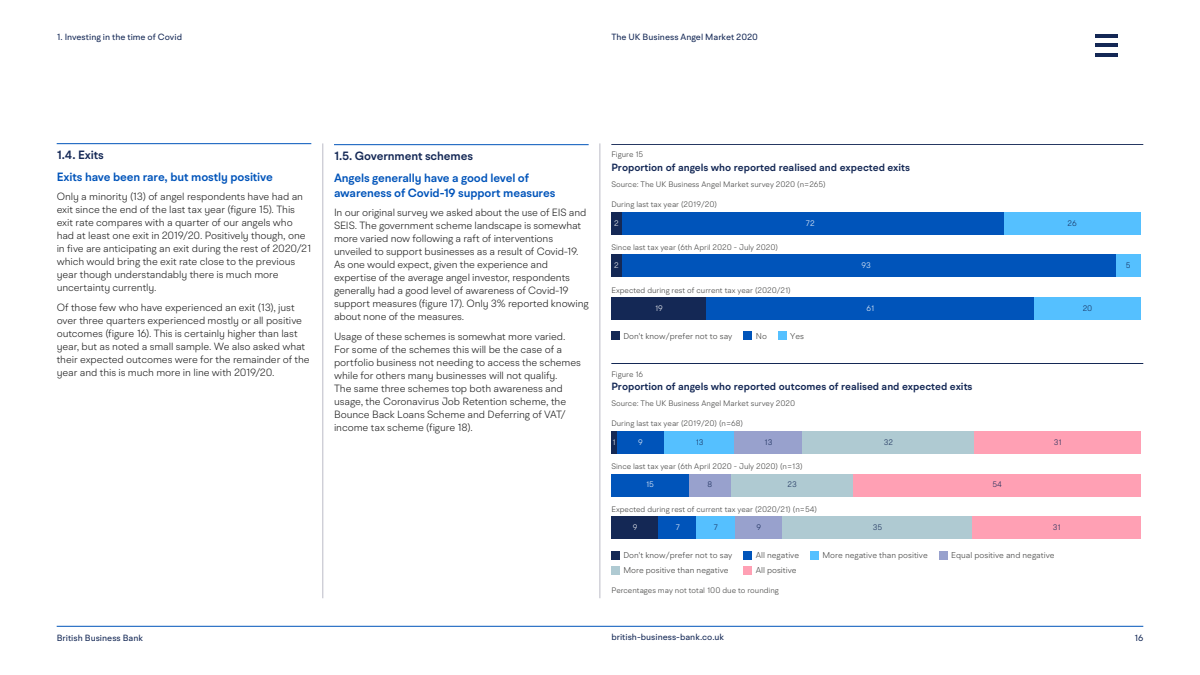
<style>
.page{position:relative;width:1200px;height:675px;background:#fff}
.page>*{position:absolute;margin:0;border:0;box-sizing:border-box;transform-origin:0 0}
.t1{font:600 12px/15px "BR Hendrix";letter-spacing:-.01em;color:#0054ba}
.t2{font:600 12px "BR Hendrix";letter-spacing:-.01em;color:#142855}
.t3{font:300 10.5px/13px "BR Hendrix";letter-spacing:-.01em;color:#1a1a1a}
.t4{font:600 10.5px "BR Hendrix";color:#142855}
.t5{font:9px "BR Hendrix";color:#142855}
.t6{font:300 8.5px "BR Hendrix";color:#3c3c3b}
.t7{font:300 8px "BR Hendrix";color:#3c3c3b}
.t8{font:300 8px "BR Hendrix";color:#142855}
.t9{font:300 8px "BR Hendrix";color:#fff}
</style>
<div class="page">
<hr style="left:57px;top:626px;width:1086px;height:1px;background:#0054ba">
<hr style="left:323px;top:143px;width:1px;height:455px;background:#bbbbc7">
<hr style="left:600px;top:143px;width:1px;height:455px;background:#bbbbc7">
<div style="left:744px;top:566px;width:8px;height:8px;background:#ffa0b4"></div>
<div style="left:611px;top:566px;width:9px;height:8px;background:#afcad2"></div>
<div style="left:939px;top:551px;width:9px;height:8px;background:#98a1cd"></div>
<div style="left:810px;top:551px;width:9px;height:8px;background:#55c0ff"></div>
<div style="left:744px;top:551px;width:8px;height:8px;background:#0054ba"></div>
<div style="left:611px;top:551px;width:9px;height:8px;background:#142855"></div>
<hr style="left:611px;top:363px;width:532px;height:1px;background:#142855">
<div style="left:1004px;top:212px;width:137px;height:22px;background:#55c0ff"></div>
<div style="left:1116px;top:255px;width:25px;height:22px;background:#55c0ff"></div>
<div style="left:778px;top:332px;width:9px;height:8px;background:#55c0ff"></div>
<div style="left:744px;top:332px;width:8px;height:8px;background:#0054ba"></div>
<div style="left:611px;top:332px;width:9px;height:8px;background:#142855"></div>
<hr style="left:611px;top:144px;width:532px;height:1px;background:#142855">
<hr style="left:334px;top:144px;width:255px;height:1px;background:#0054ba">
<hr style="left:57px;top:143px;width:254px;height:1px;background:#0054ba">
<hr style="left:1095px;top:53px;width:23px;height:4px;background:#142855">
<hr style="left:1095px;top:44px;width:23px;height:3px;background:#142855">
<hr style="left:1095px;top:34px;width:23px;height:3px;background:#142855">
<div style="left:611px;top:297px;width:96px;height:23px;background:#142855"></div>
<div style="left:707px;top:297px;width:327px;height:23px;background:#0054ba"></div>
<div style="left:1034px;top:297px;width:107px;height:23px;background:#55c0ff"></div>
<div style="left:617px;top:431px;width:48px;height:23px;background:#0054ba"></div>
<div style="left:611px;top:431px;width:6px;height:23px;background:#142855"></div>
<div style="left:665px;top:431px;width:70px;height:23px;background:#55c0ff"></div>
<div style="left:735px;top:431px;width:67px;height:23px;background:#98a1cd"></div>
<div style="left:802px;top:431px;width:173px;height:23px;background:#afcad2"></div>
<div style="left:975px;top:431px;width:166px;height:23px;background:#ffa0b4"></div>
<div style="left:611px;top:474px;width:78px;height:22px;background:#0054ba"></div>
<div style="left:689px;top:474px;width:42px;height:22px;background:#98a1cd"></div>
<div style="left:731px;top:474px;width:122px;height:22px;background:#afcad2"></div>
<div style="left:853px;top:474px;width:288px;height:22px;background:#ffa0b4"></div>
<div style="left:611px;top:517px;width:48px;height:22px;background:#142855"></div>
<div style="left:659px;top:517px;width:38px;height:22px;background:#0054ba"></div>
<div style="left:697px;top:517px;width:38px;height:22px;background:#55c0ff"></div>
<div style="left:735px;top:517px;width:48px;height:22px;background:#98a1cd"></div>
<div style="left:783px;top:517px;width:190px;height:22px;background:#afcad2"></div>
<div style="left:973px;top:517px;width:168px;height:22px;background:#ffa0b4"></div>
<div style="left:621px;top:212px;width:383px;height:22px;background:#0054ba"></div>
<div style="left:611px;top:212px;width:10px;height:22px;background:#142855"></div>
<div style="left:621px;top:255px;width:495px;height:22px;background:#0054ba"></div>
<div style="left:611px;top:255px;width:10px;height:22px;background:#142855"></div>
<p class="t5" style="left:57px;top:31px;width:127px">1. Investing in the time of Covid</p>
<p class="t5" style="left:611px;top:32px;width:148px">The UK Business Angel Market 2020</p>
<h4 class="t2" style="left:57px;top:147px;width:49px">1.4. Exits</h4>
<p class="t1" style="left:57px;top:169px;width:218px">Exits have been rare, but mostly positive</p>
<p class="t3" style="left:57px;top:190px;width:256px">Only a minority (13) of angel respondents have had an exit since the end of the last tax year (figure 15). This exit rate compares with a quarter of our angels who had at least one exit in 2019/20. Positively though, one in five are anticipating an exit during the rest of 2020/21 which would bring the exit rate close to the previous year though understandably there is much more uncertainty currently.</p>
<p class="t3" style="left:57px;top:301px;width:255px">Of those few who have experienced an exit (13), just over three quarters experienced mostly or all positive outcomes (figure 16). This is certainly higher than last year, but as noted a small sample. We also asked what their expected outcomes were for the remainder of the year and this is much more in line with 2019/20.</p>
<h4 class="t2" style="left:334px;top:148px;width:140px">1.5. Government schemes</h4>
<p class="t1" style="left:334px;top:170px;width:223px">Angels generally have a good level of awareness of Covid-19 support measures</p>
<p class="t3" style="left:334px;top:206px;width:256px">In our original survey we asked about the use of EIS and SEIS. The government scheme landscape is somewhat more varied now following a raft of interventions unveiled to support businesses as a result of Covid-19.<br>As one would expect, given the experience and expertise of the average angel investor, respondents generally had a good level of awareness of Covid-19 support measures (figure 17). Only 3% reported knowing about none of the measures.</p>
<p class="t3" style="left:334px;top:330px;width:248px">Usage of these schemes is somewhat more varied.<br>For some of the schemes this will be the case of a portfolio business not needing to access the schemes while for others many businesses will not qualify.<br>The same three schemes top both awareness and usage, the Coronavirus Job Retention scheme, the Bounce Back Loans Scheme and Deferring of VAT/ income tax scheme (figure 18).</p>
<p class="t7" style="left:611px;top:150px;width:33px">Figure 15</p>
<p class="t4" style="left:611px;top:161px;width:300px">Proportion of angels who reported realised and expected exits</p>
<p class="t7" style="left:611px;top:179px;width:216px">Source: The UK Business Angel Market survey 2020 (n=265)</p>
<p class="t7" style="left:611px;top:199px;width:107px">During last tax year (2019/20)</p>
<p class="t9" style="left:614px;top:218px;width:6px">2</p>
<p class="t9" style="left:806px;top:218px;width:10px">72</p>
<p class="t8" style="left:1068px;top:218px;width:11px">26</p>
<p class="t7" style="left:611px;top:242px;width:168px">Since last tax year (6th April 2020 - July 2020)</p>
<p class="t9" style="left:614px;top:261px;width:6px">2</p>
<p class="t9" style="left:862px;top:261px;width:11px">93</p>
<p class="t7" style="left:611px;top:285px;width:181px">Expected during rest of current tax year (2020/21)</p>
<p class="t9" style="left:655px;top:303px;width:9px">19</p>
<p class="t9" style="left:867px;top:303px;width:9px">61</p>
<p class="t8" style="left:1083px;top:303px;width:11px">20</p>
<p class="t6" style="left:623px;top:331px;width:111px">Don't know/prefer not to say</p>
<p class="t6" style="left:756px;top:331px;width:13px">No</p>
<p class="t6" style="left:790px;top:331px;width:15px">Yes</p>
<p class="t7" style="left:611px;top:369px;width:33px">Figure 16</p>
<h5 class="t4" style="left:611px;top:380px;width:363px">Proportion of angels who reported outcomes of realised and expected exits</h5>
<p class="t7" style="left:611px;top:398px;width:185px">Source: The UK Business Angel Market survey 2020</p>
<p class="t7" style="left:611px;top:418px;width:133px">During last tax year (2019/20) (n=68)</p>
<p class="t9" style="left:612px;top:437px;width:5px">1</p>
<p class="t9" style="left:638px;top:437px;width:6px">9</p>
<p class="t8" style="left:696px;top:437px;width:9px">13</p>
<p class="t8" style="left:765px;top:437px;width:9px">13</p>
<p class="t8" style="left:884px;top:437px;width:11px">32</p>
<p class="t8" style="left:1054px;top:437px;width:9px">31</p>
<p class="t7" style="left:611px;top:461px;width:193px">Since last tax year (6th April 2020 - July 2020) (n=13)</p>
<p class="t9" style="left:646px;top:480px;width:9px">15</p>
<p class="t8" style="left:707px;top:480px;width:6px">8</p>
<p class="t8" style="left:788px;top:480px;width:11px">23</p>
<p class="t8" style="left:992px;top:480px;width:11px">54</p>
<p class="t7" style="left:611px;top:504px;width:207px">Expected during rest of current tax year (2020/21) (n=54)</p>
<p class="t9" style="left:633px;top:523px;width:6px">9</p>
<p class="t9" style="left:676px;top:523px;width:6px">7</p>
<p class="t8" style="left:714px;top:523px;width:6px">7</p>
<p class="t8" style="left:756px;top:523px;width:6px">9</p>
<p class="t8" style="left:873px;top:523px;width:11px">35</p>
<p class="t8" style="left:1053px;top:523px;width:9px">31</p>
<p class="t6" style="left:623px;top:550px;width:111px">Don't know/prefer not to say</p>
<p class="t6" style="left:756px;top:550px;width:45px">All negative</p>
<p class="t6" style="left:823px;top:550px;width:107px">More negative than positive</p>
<p class="t6" style="left:951px;top:550px;width:105px">Equal positive and negative</p>
<p class="t6" style="left:623px;top:565px;width:107px">More positive than negative</p>
<p class="t6" style="left:756px;top:565px;width:42px">All positive</p>
<p class="t7" style="left:611px;top:585px;width:169px">Percentages may not total 100 due to rounding</p>
<p class="t5" style="left:57px;top:632px;width:88px">British Business Bank</p>
<p class="t5" style="left:611px;top:632px;width:114px">british-business-bank.co.uk</p>
<p class="t8" style="left:1126px;top:261px;width:6px">5</p>
<p class="t5" style="left:1134px;top:632px;width:10px">16</p>
</div>
